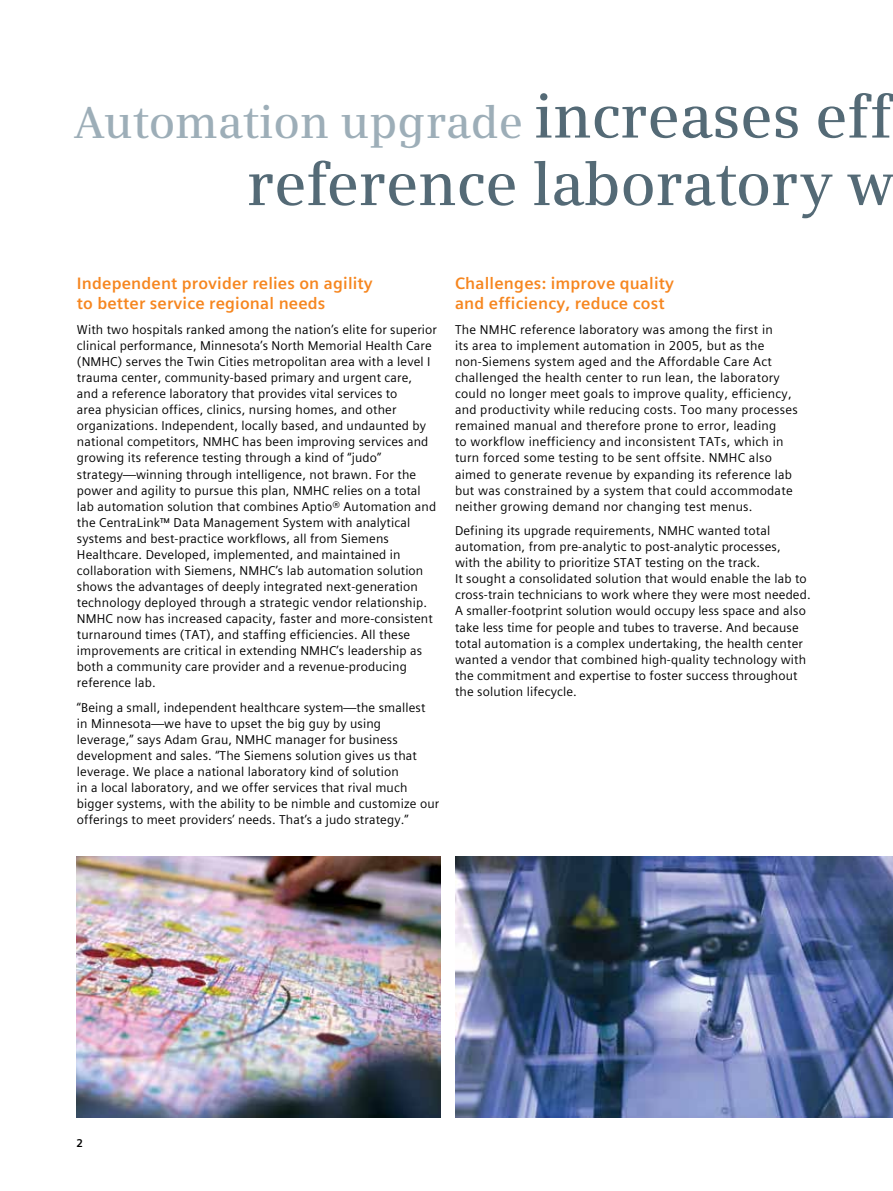
<style>
.page{position:relative;width:893px;height:1191px;background:#fff}
.page>*{position:absolute;margin:0;border:0;box-sizing:border-box;transform-origin:0 0}
.t1{font:600 60px "Siemens Serif";letter-spacing:-.005em;color:#546a76}
.t2{font:600 45px "Siemens Serif";color:#9daeb8}
.t3{font:700 16.5px/20.2px "Siemens Sans Global";letter-spacing:.01em;color:#f6861f}
.t4{font:12.75px/16px "Siemens Sans Global";letter-spacing:.01em;color:#000}
.t5{font:700 11.25px "Siemens Sans Global";color:#000}
.s1{font-size:60px;color:#546a76}
</style>
<div class="page">
<img style="left:77px;top:856px;width:364px;height:261px">
<img style="left:455px;top:856px;width:438px;height:261px">
<h2 class="t2" style="left:74px;top:96px;width:819px">Automation upgrade <span class="s1">increases eff</span></h2>
<h1 class="t1" style="left:247px;top:149px;width:649px">reference laboratory w</h1>
<p class="t3" style="left:77px;top:273px;width:297px">Independent provider relies on agility to better service regional needs</p>
<p class="t4" style="left:77px;top:322px;width:362px">With two hospitals ranked among the nation’s elite for superior clinical performance, Minnesota’s North Memorial Health Care (NMHC) serves the Twin Cities metropolitan area with a level I trauma center, community-based primary and urgent care,<br>and a reference laboratory that provides vital services to<br>area physician offices, clinics, nursing homes, and other organizations. Independent, locally based, and undaunted by national competitors, NMHC has been improving services and growing its reference testing through a kind of “judo” strategy—winning through intelligence, not brawn. For the power and agility to pursue this plan, NMHC relies on a total lab automation solution that combines Aptio® Automation and the CentraLink™ Data Management System with analytical systems and best-practice workflows, all from Siemens Healthcare. Developed, implemented, and maintained in collaboration with Siemens, NMHC’s lab automation solution shows the advantages of deeply integrated next-generation technology deployed through a strategic vendor relationship.<br>NMHC now has increased capacity, faster and more-consistent turnaround times (TAT), and staffing efficiencies. All these improvements are critical in extending NMHC’s leadership as both a community care provider and a revenue-producing reference lab.</p>
<p class="t4" style="left:77px;top:699px;width:364px">“Being a small, independent healthcare system—the smallest in Minnesota—we have to upset the big guy by using leverage,” says Adam Grau, NMHC manager for business development and sales. “The Siemens solution gives us that leverage. We place a national laboratory kind of solution<br>in a local laboratory, and we offer services that rival much bigger systems, with the ability to be nimble and customize our offerings to meet providers’ needs. That’s a judo strategy.”</p>
<p class="t3" style="left:455px;top:273px;width:221px">Challenges: improve quality and efficiency, reduce cost</p>
<p class="t4" style="left:455px;top:322px;width:344px">The NMHC reference laboratory was among the first in<br>its area to implement automation in 2005, but as the non-Siemens system aged and the Affordable Care Act challenged the health center to run lean, the laboratory could no longer meet goals to improve quality, efficiency, and productivity while reducing costs. Too many processes remained manual and therefore prone to error, leading<br>to workflow inefficiency and inconsistent TATs, which in turn forced some testing to be sent offsite. NMHC also aimed to generate revenue by expanding its reference lab but was constrained by a system that could accommodate neither growing demand nor changing test menus.</p>
<p class="t4" style="left:455px;top:523px;width:357px">Defining its upgrade requirements, NMHC wanted total automation, from pre-analytic to post-analytic processes,<br>with the ability to prioritize STAT testing on the track.<br>It sought a consolidated solution that would enable the lab to cross-train technicians to work where they were most needed.<br>A smaller-footprint solution would occupy less space and also take less time for people and tubes to traverse. And because total automation is a complex undertaking, the health center wanted a vendor that combined high-quality technology with the commitment and expertise to foster success throughout the solution lifecycle.</p>
<p class="t5" style="left:77px;top:1134px;width:8px">2</p>
</div>
